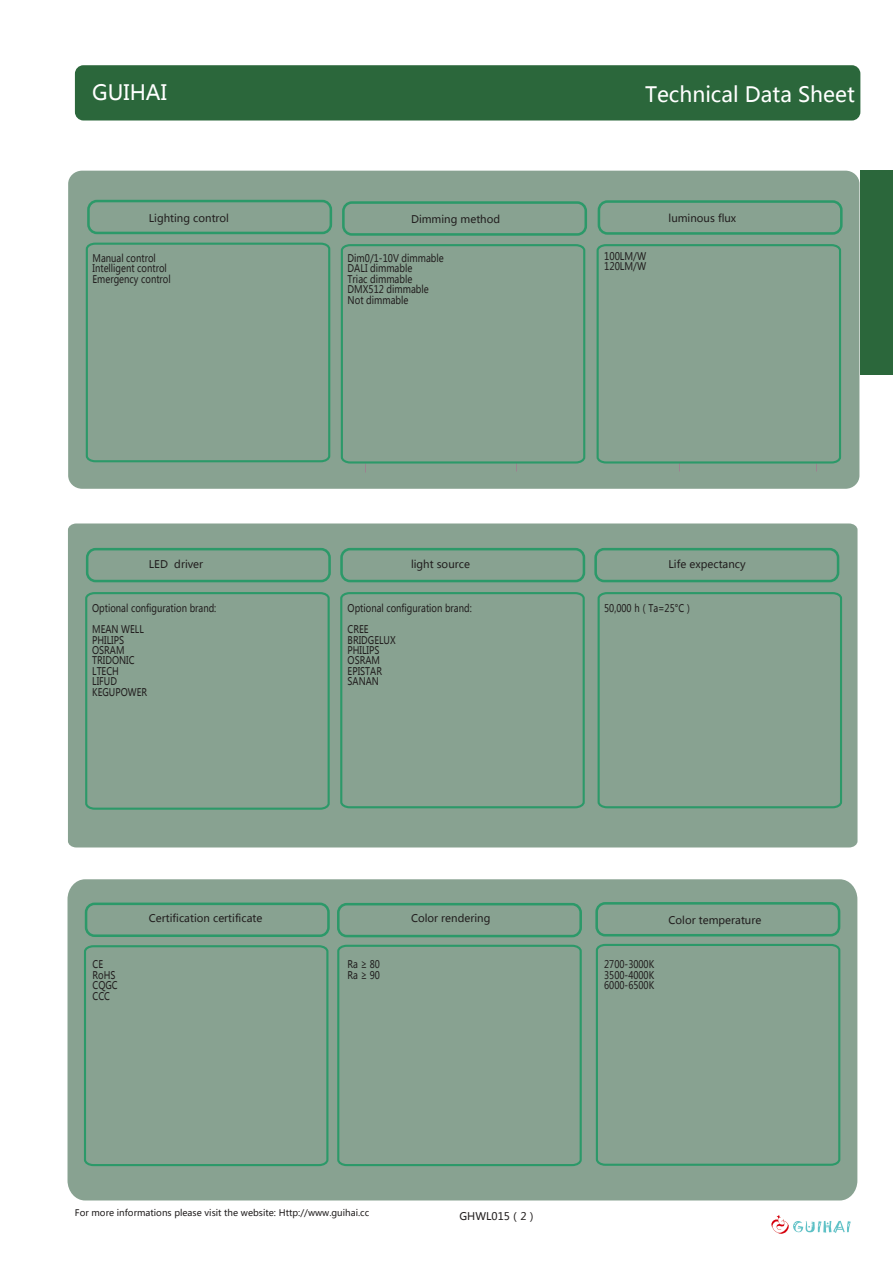
<style>
.page{position:relative;width:893px;height:1263px;background:#fff}
.page>*{position:absolute;margin:0;border:0;box-sizing:border-box;transform-origin:0 0}
.t1{font:21px "Microsoft Ya Hei";color:#fff}
.t2{font:10.5px/10.5px "Microsoft Ya Hei";color:#221f1f;scale:.83 1}
.t3{font:10.5px "Microsoft Ya Hei";color:#221f1f}
.t4{font:10.5px/10.5px "Microsoft Ya Hei";color:#221f1f;scale:.84 1}
.t5{font:10.5px/10.8px "Microsoft Ya Hei";color:#221f1f;scale:.85 1}
.t6{font:9px "Microsoft Ya Hei";color:#221f1f}
</style>
<div class="page">
<div style="left:68px;top:524px;width:789px;height:324px;background:#88a291"></div>
<div style="left:68px;top:171px;width:791px;height:318px;background:#88a291;border-radius:14px"></div>
<div style="left:860px;top:171px;width:33px;height:204px;background:#2b673b"></div>
<div style="left:75px;top:65px;width:785px;height:56px;background:#2b673b;border-radius:9px"></div>
<div style="left:67px;top:879px;width:790px;height:322px;background:#88a291"></div>
<div style="left:342px;top:201px;width:245px;height:35px;border:3px solid #2c9969;border-radius:9px"></div>
<div style="left:598px;top:200px;width:244px;height:35px;border:3px solid #2c9969;border-radius:9px"></div>
<svg style="left:85px;top:242px;width:246px;height:221px"></svg>
<svg style="left:340px;top:244px;width:246px;height:221px"></svg>
<svg style="left:596px;top:244px;width:245px;height:221px"></svg>
<div style="left:87px;top:549px;width:243px;height:32px;background:#88a291;border-radius:9px"></div>
<div style="left:86px;top:548px;width:245px;height:34px;border:3px solid #2c9969;border-radius:9px"></div>
<div style="left:84px;top:591px;width:247px;height:220px;background:#88a291"></div>
<div style="left:341px;top:549px;width:243px;height:32px;background:#88a291;border-radius:9px"></div>
<div style="left:340px;top:548px;width:245px;height:34px;border:3px solid #2c9969;border-radius:9px"></div>
<div style="left:594px;top:549px;width:242px;height:32px;background:#88a291;border-radius:9px"></div>
<div style="left:594px;top:548px;width:245px;height:34px;border:3px solid #2c9969;border-radius:9px"></div>
<div style="left:339px;top:591px;width:247px;height:218px;background:#88a291"></div>
<div style="left:596px;top:591px;width:247px;height:218px;background:#88a291"></div>
<div style="left:85px;top:903px;width:245px;height:34px;border:3px solid #2c9969;border-radius:9px"></div>
<div style="left:337px;top:903px;width:245px;height:34px;border:3px solid #2c9969;border-radius:9px"></div>
<div style="left:595px;top:902px;width:245px;height:34px;border:3px solid #2c9969;border-radius:9px"></div>
<div style="left:83px;top:944px;width:246px;height:223px;background:#88a291"></div>
<div style="left:336px;top:944px;width:247px;height:223px;background:#88a291"></div>
<div style="left:595px;top:943px;width:246px;height:224px;background:#88a291"></div>
<div style="left:87px;top:200px;width:245px;height:34px;border:3px solid #2c9969;border-radius:9px"></div>
<img style="left:771px;top:1215px;width:80px;height:19px">
<h1 class="t1" style="left:92px;top:78px;width:76px">GUIHAI</h1>
<h1 class="t1" style="left:645px;top:80px;width:211px">Technical Data Sheet</h1>
<p class="t3" style="left:149px;top:211px;width:82px">Lighting control</p>
<p class="t3" style="left:411px;top:212px;width:91px">Dimming method</p>
<p class="t3" style="left:668px;top:211px;width:69px">luminous flux</p>
<p class="t2" style="left:93px;top:253px;width:96px">Manual control<br>Intelligent control<br>Emergency control</p>
<p class="t4" style="left:348px;top:252px;width:116px">Dim0/1-10V dimmable<br>DALI dimmable<br>Triac dimmable<br>DMX512 dimmable<br>Not dimmable</p>
<p class="t5" style="left:604px;top:250px;width:51px">100LM/W<br>120LM/W</p>
<p class="t3" style="left:149px;top:557px;width:56px">LED driver</p>
<p class="t3" style="left:411px;top:557px;width:61px">light source</p>
<p class="t3" style="left:668px;top:557px;width:79px">Life expectancy</p>
<p class="t2" style="left:92px;top:598px;width:151px;line-height:20.9px">Optional configuration brand:<br>MEAN WELL</p>
<p class="t2" style="left:92px;top:634px;width:68px">PHILIPS<br>OSRAM<br>TRIDONIC<br>LTECH<br>LIFUD<br>KEGUPOWER</p>
<p class="t2" style="left:348px;top:598px;width:151px;line-height:20.9px">Optional configuration brand:<br>CREE</p>
<p class="t2" style="left:348px;top:634px;width:59px">BRIDGELUX<br>PHILIPS<br>OSRAM<br>EPISTAR<br>SANAN</p>
<p class="t2" style="left:604px;top:603px;width:108px">50,000 h（Ta=25°C）</p>
<p class="t3" style="left:149px;top:911px;width:115px">Certification certificate</p>
<p class="t3" style="left:411px;top:911px;width:81px">Color rendering</p>
<p class="t3" style="left:668px;top:913px;width:94px">Color temperature</p>
<p class="t2" style="left:93px;top:959px;width:32px">CE<br>RoHS<br>CQGC<br>CCC</p>
<p class="t2" style="left:348px;top:959px;width:40px">Ra ≥ 80<br>Ra ≥ 90</p>
<p class="t2" style="left:604px;top:959px;width:62px;text-align:justify">2700-3000K 3500-4000K 6000-6500K</p>
<p class="t6" style="left:75px;top:1207px;width:296px">For more informations please visit the website: Http://www.guihai.cc</p>
<p class="t3" style="left:459px;top:1209px;width:79px">GHWL015（2）</p>
</div>
